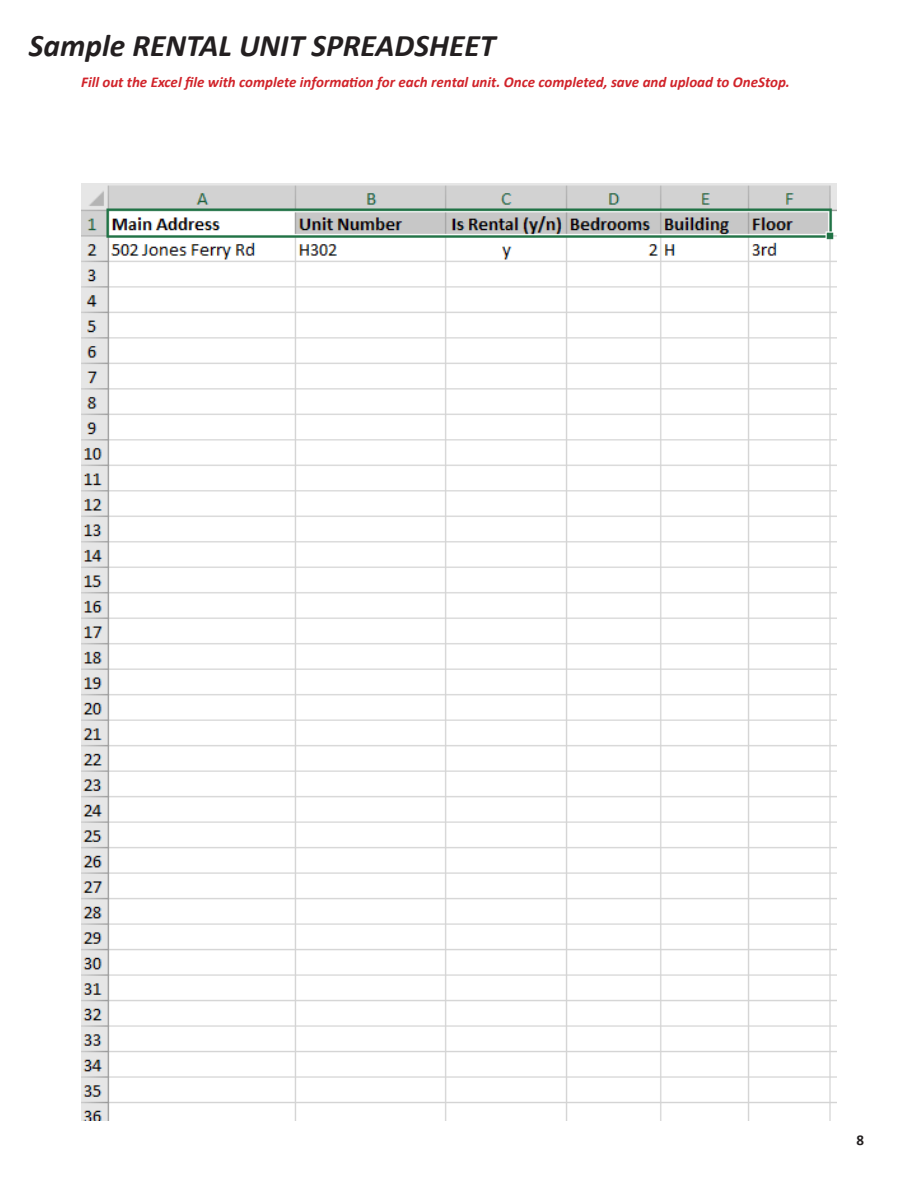
<style>
.page{position:relative;width:918px;height:1188px;background:#fff}
.page>*{position:absolute;margin:0;border:0;box-sizing:border-box;transform-origin:0 0}
.t1{font:italic 700 31.5px "Calibri";color:#231f20}
.t2{font:italic 700 15px "Calibri";color:#d1232a}
.t3{font:700 15px "Calibri";color:#231f20}
</style>
<div class="page">
<img style="left:81px;top:184px;width:756px;height:936px">
<p class="t1" style="left:29px;top:23px;width:468px">Sample RENTAL UNIT SPREADSHEET</p>
<p class="t2" style="left:81px;top:71px;width:710px">Fill out the Excel file with complete information for each rental unit. Once completed, save and upload to OneStop.</p>
<p class="t3" style="left:856px;top:1130px;width:9px">8</p>
</div>
